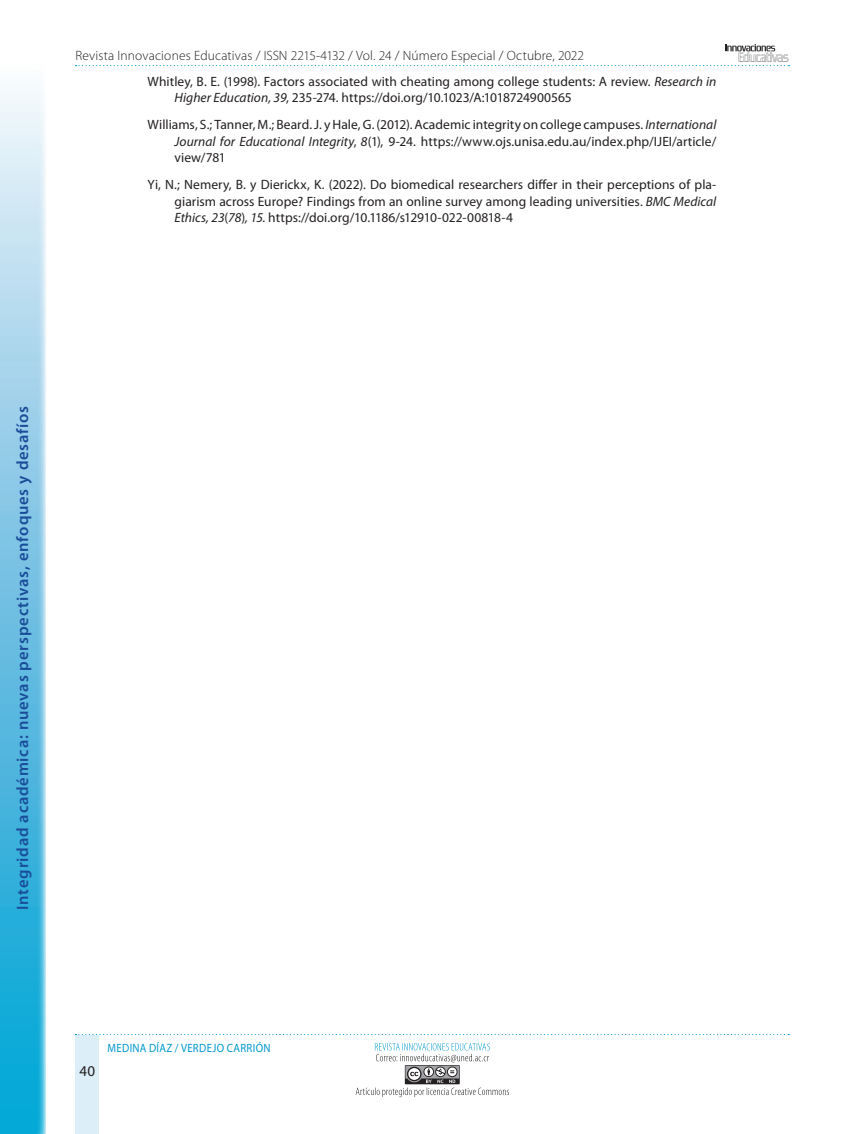
<style>
.page{position:relative;width:864px;height:1134px;background:#fff}
.page>*{position:absolute;margin:0;border:0;box-sizing:border-box;transform-origin:0 0}
.t1{font:600 16.5px "Myriad Pro";letter-spacing:.05em;color:#1a4c99}
.t2{font:15px "Myriad Pro";color:#231f20}
.t3{font:13.5px/16.5px "Myriad Pro";color:#231f20;text-align:justify}
.t4{font:300 13.5px "Myriad Pro";letter-spacing:.01em;color:#231f20}
.t5{font:12px "Myriad Pro";letter-spacing:.035em;color:#0097ce;scale:.9 1}
.s1{font-style:italic}
</style>
<div class="page">
<svg style="left:76px;top:44px;width:713px;height:22px"></svg>
<div style="left:76px;top:1035px;width:23px;height:99px;background:#dceef7"></div>
<svg style="left:75px;top:1034px;width:714px;height:1px"></svg>
<svg style="left:356px;top:1043px;width:153px;height:54px"></svg>
<svg style="left:0;top:91px;width:46px;height:1043px;background:#78c7e5"></svg>
<p class="t4" style="left:76px;top:48px;width:510px">Revista Innovaciones Educativas / ISSN 2215-4132 / Vol. 24 / Número Especial / Octubre, 2022</p>
<p class="t3" style="left:175px;top:73px;width:543px;text-indent:-27px">Whitley, B. E. (1998). Factors associated with cheating among college students: A review. <span class="s1">Research in<br>Higher Education, 39</span>, 235-274. https://doi.org/10.1023/A:1018724900565</p>
<p class="t3" style="left:175px;top:117px;width:543px;text-indent:-27px">Williams, S.; Tanner, M.; Beard. J. y Hale, G. (2012). Academic integrity on college campuses. <span class="s1">International Journal for Educational Integrity</span>, <span class="s1">8</span>(1), 9-24. https://www.ojs.unisa.edu.au/index.php/IJEI/article/ view/781</p>
<p class="t3" style="left:175px;top:177px;width:543px;text-indent:-27px">Yi, N.; Nemery, B. y Dierickx, K. (2022). Do biomedical researchers differ in their perceptions of pla&shy;giarism across Europe? Findings from an online survey among leading universities. <span class="s1">BMC Medical Ethics, 23</span>(<span class="s1">78</span>)<span class="s1">, 15.</span> https://doi.org/10.1186/s12910-022-00818-4</p>
<p class="t1" style="left:13px;top:910px;width:506px;rotate:-90deg">Integridad académica: nuevas perspectivas, enfoques y desafíos</p>
<p class="t2" style="left:80px;top:1063px;width:17px">40</p>
<p class="t5" style="left:108px;top:1041px;width:183px">MEDINA DÍAZ / VERDEJO CARRIÓN</p>
</div>
